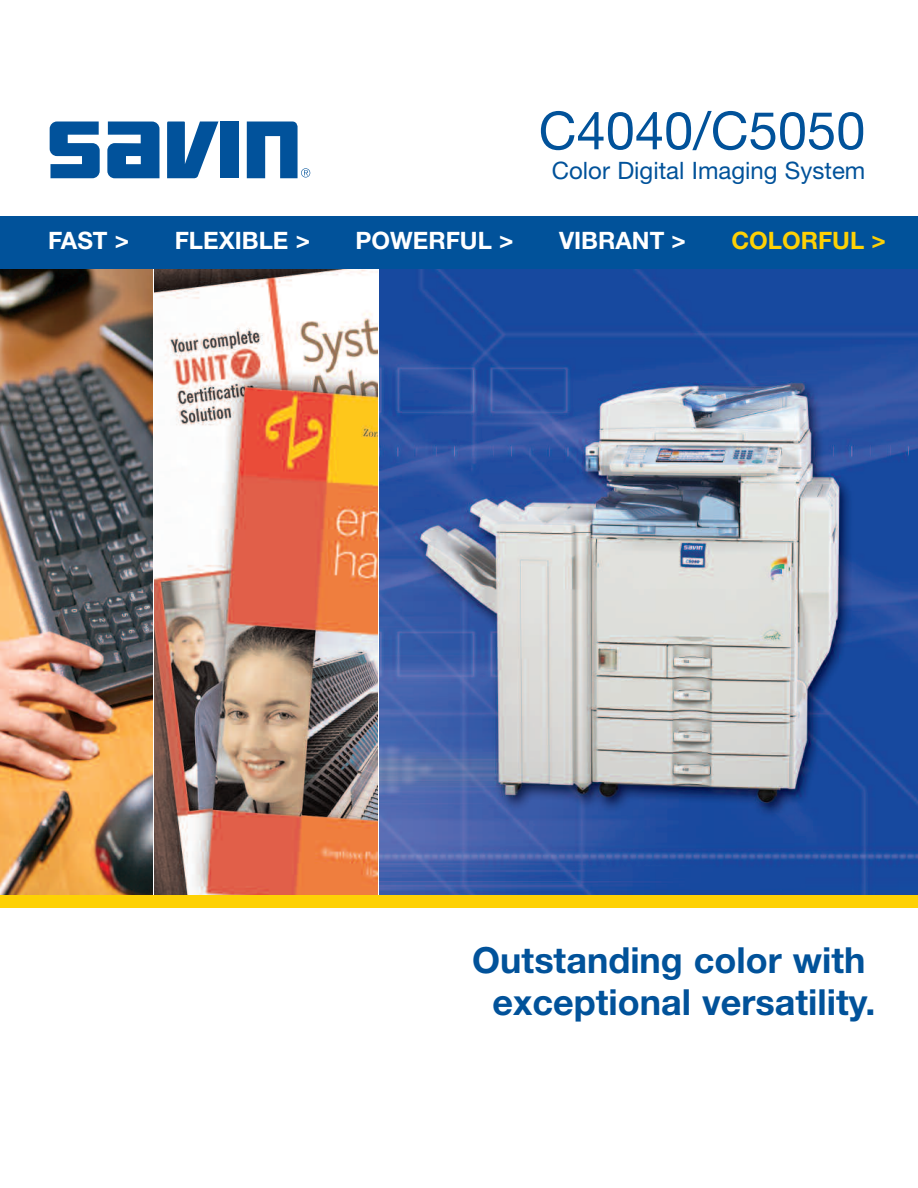
<style>
.page{position:relative;width:918px;height:1188px;background:#fff}
.page>*{position:absolute;margin:0;border:0;box-sizing:border-box;transform-origin:0 0}
.t1{font:52.5px "Helvetica Neue";color:#01529a}
.t2{font:700 36px/42px "Helvetica Neue";color:#01529a;text-align:center}
.t3{font:700 24px "Helvetica Neue";color:#fff}
.t4{font:24px "Helvetica Neue";color:#01529a}
.t5{font:700 24px "Helvetica Neue";color:#fed105}
.s1{color:#fff}
</style>
<div class="page">
<img style="left:154px;top:268px;width:223px;height:627px">
<img style="left:0;top:268px;width:152px;height:627px">
<img style="left:380px;top:268px;width:538px;height:627px">
<div style="left:0;top:216px;width:918px;height:52px;background:#01529a"></div>
<div style="left:0;top:895px;width:918px;height:12px;background:#fed105"></div>
<svg style="left:50px;top:122px;width:50px;height:56px"></svg>
<svg style="left:107px;top:122px;width:53px;height:56px;background:#2b6eab"></svg>
<svg style="left:167px;top:122px;width:51px;height:56px"></svg>
<div style="left:220px;top:122px;width:19px;height:56px;background:#01529b"></div>
<svg style="left:247px;top:122px;width:63px;height:56px"></svg>
<h1 class="t1" style="left:539px;top:112px;width:328px">C4040/C5050</h1>
<p class="t4" style="left:552px;top:162px;width:315px">Color Digital Imaging System</p>
<p class="t3" style="left:48px;top:232px;width:83px">FAST &gt;</p>
<p class="t3" style="left:175px;top:232px;width:137px">FLEXIBLE &gt;</p>
<p class="t3" style="left:356px;top:232px;width:160px">POWERFUL &gt;</p>
<p class="t3" style="left:559px;top:232px;width:129px">VIBRANT &gt;</p>
<p class="t5" style="left:731px;top:232px;width:156px">COLORFUL &gt;</p>
<p class="t2" style="left:472px;top:942px;width:405px">Outstanding color with<span class="s1">. </span>exceptional versatility.</p>
</div>
